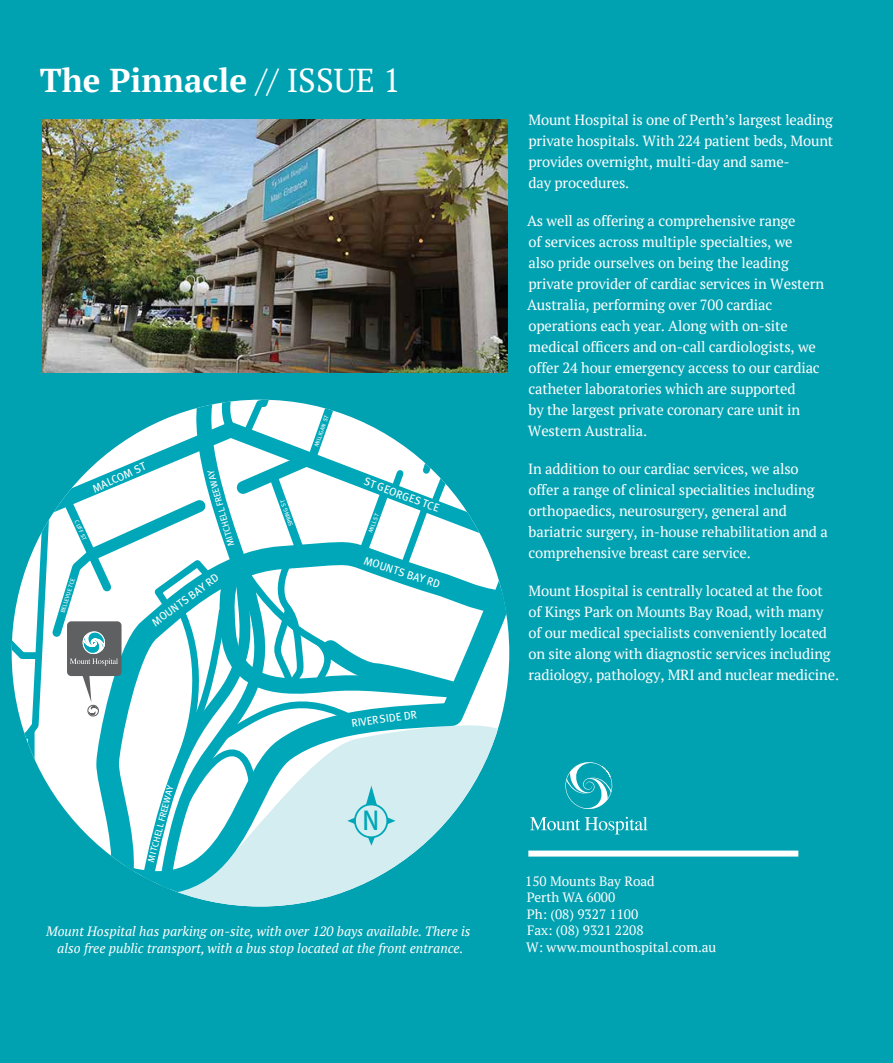
<style>
.page{position:relative;width:893px;height:1063px;background:#00a1b1}
.page>*{position:absolute;margin:0;border:0;box-sizing:border-box;transform-origin:0 0}
.t1{font:700 33px "PT Serif";color:#fff}
.t2{font:28.2px "Meta Book LF";color:#00a7b8}
.t3{font:14.7px/21px "PT Serif";letter-spacing:-.01em;color:#fff}
.t4{font:italic 13.5px/16.5px "PT Serif";color:#fff;text-align:center}
.t5{font:13.5px/16.5px "PT Serif";color:#fff}
.t6{font:11.25px "Meta Book LF";color:#fff}
.t7{font:9.15px "Meta Book LF";color:#fff}
.t8{font:5.85px "Meta Book LF";color:#fff}
.s1{font-weight:400}
</style>
<div class="page">
<div style="left:12px;top:809px;width:79px;height:98px;background:#00a1b1"></div>
<svg style="left:91px;top:809px;width:418px;height:98px;background:#64c5cf"></svg>
<svg style="left:251px;top:809px;width:23px;height:98px;background:#d0ecef"></svg>
<svg style="left:128px;top:809px;width:123px;height:98px"></svg>
<div style="left:354px;top:803px;width:34px;height:35px;border:2px solid #00a7b8;border-radius:50%"></div>
<svg style="left:368px;top:837px;width:7px;height:9px"></svg>
<svg style="left:347px;top:817px;width:9px;height:7px"></svg>
<svg style="left:387px;top:817px;width:8px;height:7px"></svg>
<svg style="left:12px;top:400px;width:497px;height:409px"></svg>
<div style="left:22px;top:777px;width:19px;height:18px;border:8px solid #00a7b8;border-radius:50%"></div>
<div style="left:528px;top:851px;width:270px;height:6px;background:#fff"></div>
<svg style="left:530px;top:817px;width:118px;height:17px;background:#3ab6c2"></svg>
<svg style="left:565px;top:762px;width:50px;height:49px;background:#2fb2bf"></svg>
<img style="left:42px;top:119px;width:465px;height:253px">
<h1 class="t1" style="left:40px;top:58px;width:362px">The Pinnacle <span class="s1">// ISSUE 1</span></h1>
<p class="t6" style="left:90px;top:483px;width:59px;rotate:-25deg">MALCOM ST</p>
<p class="t8" style="left:80px;top:519px;width:22px;rotate:66deg">CLIFF ST</p>
<p class="t7" style="left:227px;top:548px;width:80px;rotate:-106deg">MITCHELL FREEWAY</p>
<p class="t8" style="left:59px;top:611px;width:37px;rotate:-73deg">BELLEVUE TCE</p>
<p class="t6" style="left:149px;top:618px;width:81px;rotate:-36deg">MOUNTS BAY RD</p>
<p class="t7" style="left:146px;top:861px;width:80px;rotate:-76deg">MITCHELL FREEWAY</p>
<p class="t8" style="left:288px;top:527px;width:29px;rotate:-110deg">SPRING ST</p>
<p class="t8" style="left:313px;top:445px;width:34px;rotate:-71deg">MILLIGAN ST</p>
<p class="t6" style="left:366px;top:475px;width:81px;rotate:20deg">ST GEORGES TCE</p>
<p class="t8" style="left:367px;top:531px;width:21px;rotate:-69deg">MILL ST</p>
<p class="t6" style="left:366px;top:554px;width:81px;rotate:18deg">MOUNTS BAY RD</p>
<p class="t6" style="left:351px;top:717px;width:67px;rotate:-8deg">RIVERSIDE DR</p>
<h2 class="t2" style="left:362px;top:803px;width:19px">N</h2>
<p class="t4" style="left:46px;top:923px;width:426px">Mount Hospital has parking on-site, with over 120 bays available. There is also free public transport, with a bus stop located at the front entrance.</p>
<p class="t3" style="left:528px;top:109px;width:306px">Mount Hospital is one of Perth’s largest leading private hospitals. With 224 patient beds, Mount provides overnight, multi-day and same-<br>day procedures.</p>
<p class="t3" style="left:527px;top:210px;width:299px">As well as offering a comprehensive range<br>of services across multiple specialties, we<br>also pride ourselves on being the leading private provider of cardiac services in Western Australia, performing over 700 cardiac operations each year. Along with on-site medical officers and on-call cardiologists, we offer 24 hour emergency access to our cardiac catheter laboratories which are supported<br>by the largest private coronary care unit in Western Australia.</p>
<p class="t3" style="left:528px;top:458px;width:301px">In addition to our cardiac services, we also offer a range of clinical specialities including orthopaedics, neurosurgery, general and bariatric surgery, in-house rehabilitation and a comprehensive breast care service.</p>
<p class="t3" style="left:528px;top:580px;width:312px">Mount Hospital is centrally located at the foot of Kings Park on Mounts Bay Road, with many of our medical specialists conveniently located on site along with diagnostic services including radiology, pathology, MRI and nuclear medicine.</p>
<p class="t5" style="left:525px;top:872px;width:193px">150 Mounts Bay Road<br>Perth WA 6000<br>Ph: (08) 9327 1100<br>Fax: (08) 9321 2208<br>W: www.mounthospital.com.au</p>
</div>
